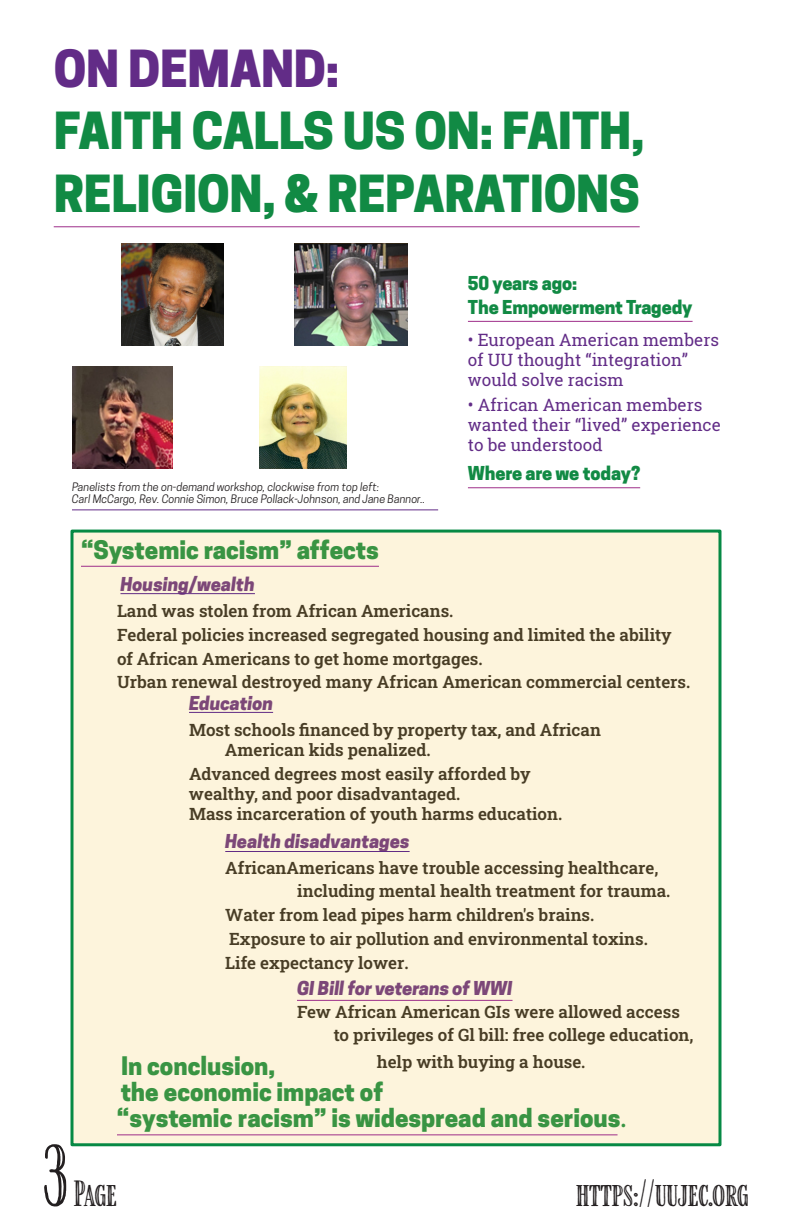
<style>
.page{position:relative;width:792px;height:1224px;background:#fff}
.page>*{position:absolute;margin:0;border:0;box-sizing:border-box;transform-origin:0 0}
.t1{font:72px "Farmhand Inline";color:#231f20}
.t2{font:800 48px/62.4px "Cooper Hewitt";letter-spacing:-.005em;color:#118a44}
.t3{font:800 48px "Cooper Hewitt";letter-spacing:-.005em;color:#622c87}
.t4{font:30px "Farmhand Inline";color:#231f20}
.t5{font:800 24px/26.1px "Cooper Hewitt";color:#118a44}
.t6{font:italic 800 18px "Cooper Hewitt";color:#622c85}
.t7{font:800 18px/23.4px "Cooper Hewitt";letter-spacing:-.005em;color:#118a44}
.t8{font:600 17px/23.6px "Roboto Slab";color:#231f20}
.t9{font:17px/20px "Roboto Slab";color:#622c87}
.t10{font:italic 11px/12px "Cooper Hewitt";color:#231f20}
.s1{font-family:"Minion Pro";font-weight:700}
</style>
<div class="page">
<img style="left:260px;top:367px;width:87px;height:102px">
<img style="left:121px;top:243px;width:102px;height:102px">
<img style="left:294px;top:243px;width:113px;height:102px">
<img style="left:72px;top:367px;width:101px;height:102px">
<div style="left:70px;top:530px;width:652px;height:616px;background:#fdf4dc;border:3px solid #068944"></div>
<hr style="left:54px;top:226px;width:586px;height:1px;background:#9e2e89">
<hr style="left:81px;top:566px;width:298px;height:1px;background:#9e2e89">
<hr style="left:117px;top:1134px;width:501px;height:1px;background:#9e2e89">
<hr style="left:468px;top:321px;width:225px;height:1px;background:#9e2e89">
<hr style="left:468px;top:487px;width:172px;height:1px;background:#9e2e89">
<hr style="left:72px;top:510px;width:366px;height:1px;background:#622c87">
<hr style="left:120px;top:593px;width:135px;height:1px;background:#622c85">
<hr style="left:189px;top:712px;width:84px;height:1px;background:#622c85">
<hr style="left:225px;top:851px;width:185px;height:1px;background:#622c85">
<hr style="left:297px;top:1000px;width:216px;height:1px;background:#9e2e89">
<h2 class="t3" style="left:54px;top:51px;width:287px">ON DEMAND:</h2>
<h2 class="t2" style="left:54px;top:106px;width:592px">FAITH CALLS S ON: FAITH,<br>RELIGION, &amp; REPARATIONS</h2>
<p class="t10" style="left:72px;top:482px;width:355px">Panelists from t e on-demand works op, clockwise from top left:<br>Carl McCargo, Rev. Connie Simon, Bruce Pollack-Jo nson, and Jane Bannor..</p>
<p class="t7" style="left:468px;top:274px;width:226px">50 years ago:<br>The Empowerment Tragedy</p>
<p class="t9" style="left:468px;top:329px;width:253px">• European American members of UU thought “integration” would solve racism</p>
<p class="t9" style="left:468px;top:395px;width:255px">• African American members wanted their “lived” experience to be understood</p>
<p class="t7" style="left:468px;top:464px;width:174px">Where are we today?</p>
<h3 class="t5" style="left:81px;top:540px;width:299px">“Systemic racism” affects</h3>
<p class="t6" style="left:120px;top:578px;width:136px">Housin /wealth</p>
<p class="t8" style="left:117px;top:599px;width:575px">Land was stolen from African Americans<span class="s1">.<br></span>Federal policies increased segregated housing and limited the ability of African Americans to get home mortgages<span class="s1">.<br></span>Urban renewal destroyed many African American commercial centers<span class="s1">.</span></p>
<p class="t6" style="left:189px;top:697px;width:86px">Education</p>
<p class="t8" style="left:225px;top:719px;width:378px;line-height:20px;text-indent:-36px">Most schools financed by property tax, and African<br>American kids penalized<span class="s1">.</span></p>
<p class="t8" style="left:189px;top:763px;width:375px;line-height:20px">Advanced degrees most easily afforded by wealthy, and poor disadvantaged<span class="s1">.<br></span>Mass incarceration of youth harms education<span class="s1">.</span></p>
<p class="t6" style="left:225px;top:834px;width:186px">Health disadvanta es</p>
<p class="t8" style="left:297px;top:856px;width:375px;line-height:22.5px;text-indent:-72px">AfricanAmericans have trouble accessing healthcare, including mental health treatment for trauma<span class="s1">.</span></p>
<p class="t8" style="left:225px;top:902px;width:424px;line-height:24px">Water from lead pipes harm children's brains<span class="s1">.<br></span>Exposure to air pollution and environmental toxins<span class="s1">.<br></span>Life expectancy lower<span class="s1">.</span></p>
<p class="t6" style="left:297px;top:981px;width:217px">GI Bill for veterans of WWI</p>
<p class="t8" style="left:334px;top:1000px;width:361px;line-height:22.8px;text-indent:-37px">Few African American GIs were allowed access to privileges of Gl bill: free college education,</p>
<p class="t8" style="left:377px;top:1049px;width:210px">help with buying a house<span class="s1">.</span></p>
<h3 class="t5" style="left:117px;top:1056px;width:511px">In conclusion,<br>the economic impact of<br>“systemic racism” is widespread and serious<span class="s1">.</span></h3>
<h1 class="t1" style="left:42px;top:1145px;width:28px">3</h1>
<h3 class="t4" style="left:74px;top:1180px;width:44px">Page</h3>
<h3 class="t4" style="left:576px;top:1180px;width:174px">https://uujec.org</h3>
</div>
